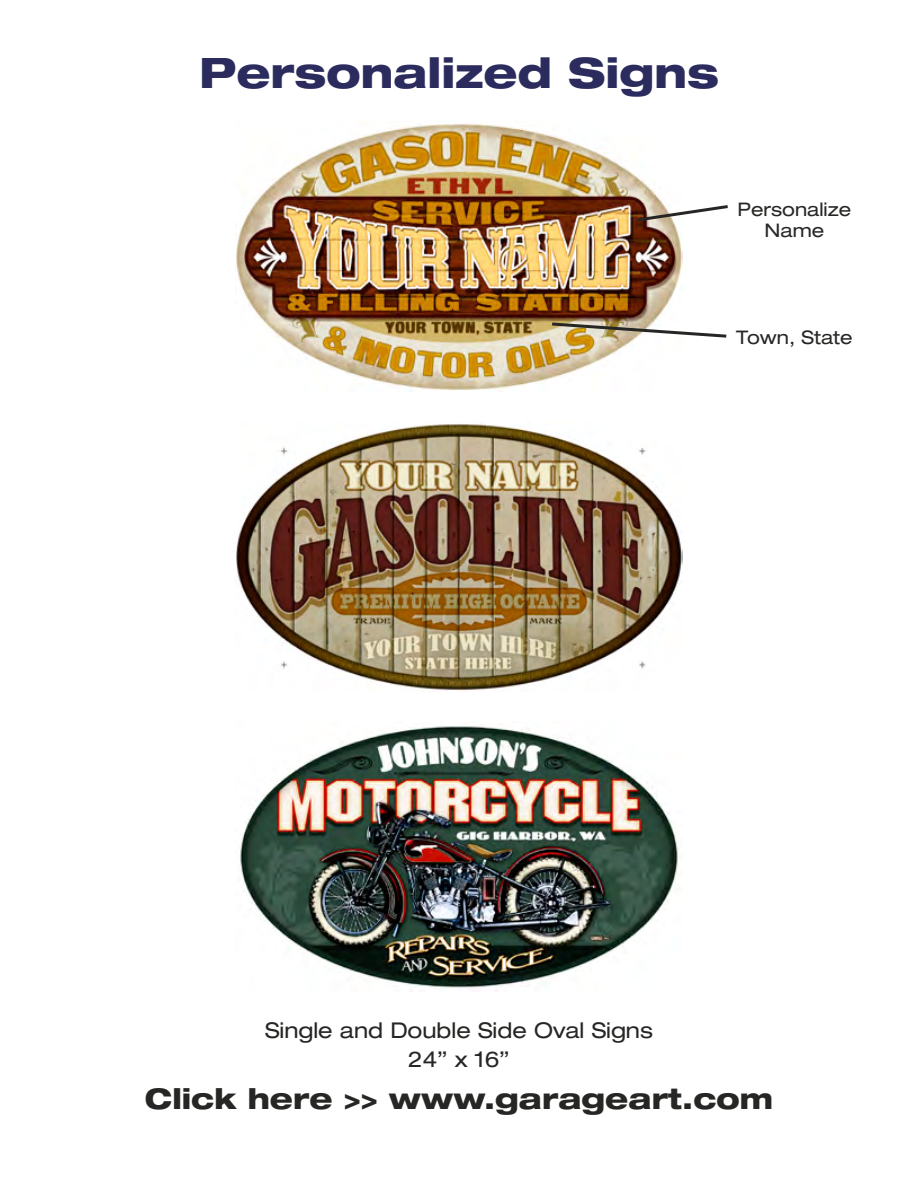
<style>
.page{position:relative;width:918px;height:1188px;background:#fff}
.page>*{position:absolute;margin:0;border:0;box-sizing:border-box;transform-origin:0 0}
.t1{font:800 expanded 42px "Helvetica Neue";color:#2b2b5e}
.t2{font:800 expanded 28.5px "Helvetica Neue";color:#262624}
.t3{font:expanded 21.75px/29px "Helvetica Neue";color:#262624;text-align:center}
.t4{font:expanded 18.75px/21.5px "Helvetica Neue";color:#262624;text-align:center}
</style>
<div class="page">
<img style="left:235px;top:122px;width:448px;height:269px">
<img style="left:236px;top:424px;width:447px;height:267px">
<img style="left:240px;top:726px;width:443px;height:264px">
<svg style="left:634px;top:203px;width:94px;height:20px"></svg>
<svg style="left:549px;top:321px;width:178px;height:18px"></svg>
<h1 class="t1" style="left:199px;top:46px;width:521px">Personalized Signs</h1>
<p class="t4" style="left:738px;top:198px;width:115px">Personalize<br>Name</p>
<p class="t4" style="left:736px;top:327px;width:118px">Town, State</p>
<p class="t3" style="left:265px;top:1016px;width:389px">Single and Double Side Oval Signs<br>24” x 16”</p>
<h2 class="t2" style="left:145px;top:1081px;width:630px">Click here &gt;&gt; www.garageart.com</h2>
</div>
